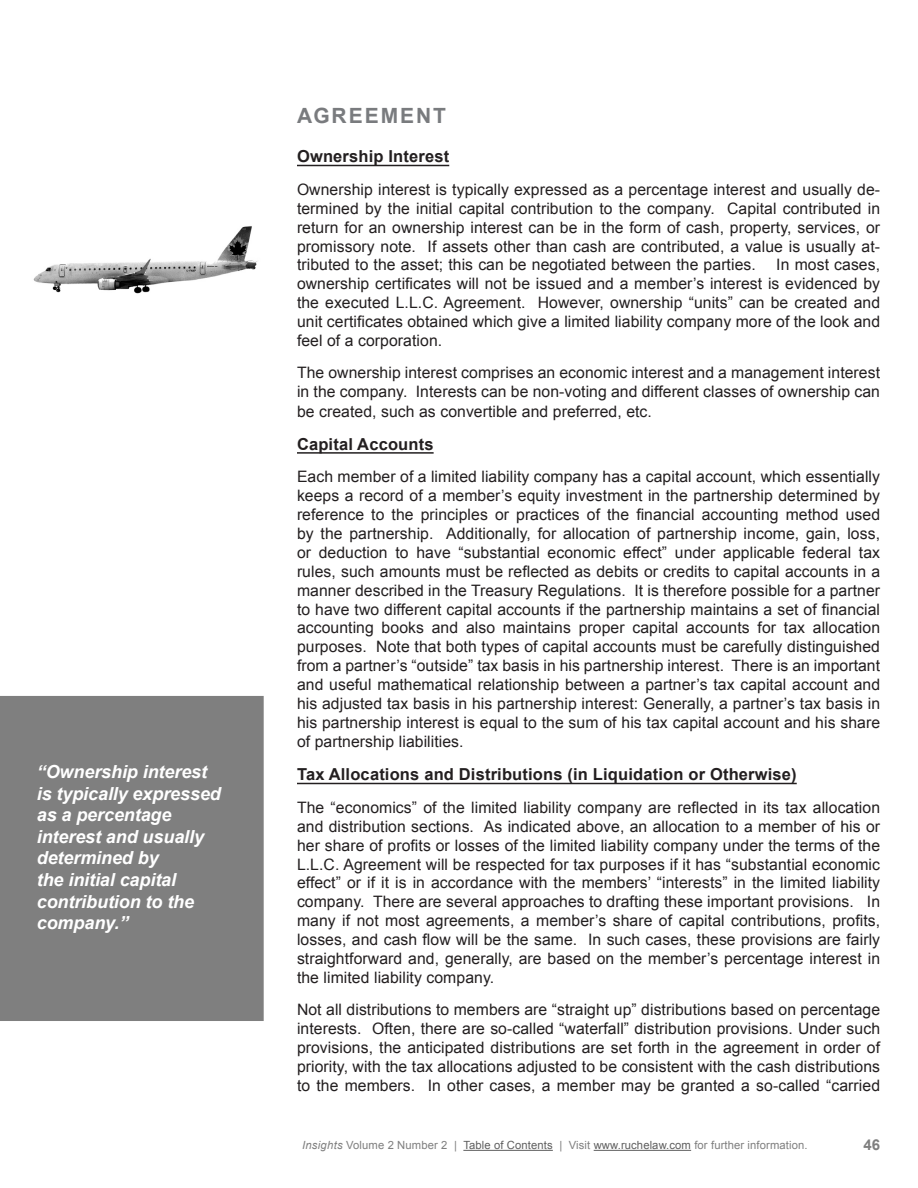
<style>
.page{position:relative;width:918px;height:1188px;background:#fff}
.page>*{position:absolute;margin:0;border:0;box-sizing:border-box;transform-origin:0 0}
.Subheading_1{font:700 21px "Arial";letter-spacing:.09em;color:#797b7e}
.Callout_Box_Text{font:italic 700 18px/21.6px "Arial";letter-spacing:-.005em;color:#fff}
.Subheading_2{font:700 16.5px "Arial";letter-spacing:.01em;color:#231f20}
.Body_Text{font:15.75px/18.9px "Arial";letter-spacing:.005em;color:#231f20;text-align:justify}
.t1{font:700 15px "Arial";color:#7f7f7f}
.t2{font:11.25px "Arial";letter-spacing:.01em;color:#7f7f7f}
.s1{font-style:italic}
.s2{color:#5f5f5f}
</style>
<div class="page">
<hr style="left:463px;top:1150px;width:90px;height:1px;background:#5f5f5f">
<hr style="left:594px;top:1150px;width:97px;height:1px;background:#5f5f5f">
<hr style="left:297px;top:165px;width:152px;height:1px;background:#231f20">
<hr style="left:297px;top:452px;width:137px;height:2px;background:#231f20">
<hr style="left:297px;top:783px;width:500px;height:1px;background:#231f20">
<div style="left:0;top:696px;width:264px;height:325px;background:#7f7f7f"></div>
<img style="left:33px;top:226px;width:225px;height:68px">
<p class="Callout_Box_Text" style="left:37px;top:761px;width:186px">“Ownership interest is typically expressed as a percentage interest and usually determined by<br>the initial capital contribution to the company.”</p>
<p class="Subheading_1" style="left:297px;top:102px;width:150px">AGREEMENT</p>
<p class="Subheading_2" style="left:297px;top:146px;width:154px">Ownership Interest</p>
<p class="Body_Text" style="left:297px;top:180px;width:585px">Ownership interest is typically expressed as a percentage interest and usually de&shy;termined by the initial capital contribution to the company. Capital contributed in return for an ownership interest can be in the form of cash, property, services, or promissory note. If assets other than cash are contributed, a value is usually at&shy;tributed to the asset; this can be negotiated between the parties.</p>
<p class="Body_Text" style="left:297px;top:256px;width:585px;text-indent:479px">In most cases, ownership certificates will not be issued and a member’s interest is evidenced by the executed L.L.C. Agreement. However, ownership “units” can be created and unit certificates obtained which give a limited liability company more of the look and feel of a corporation.</p>
<p class="Body_Text" style="left:297px;top:364px;width:585px">The ownership interest comprises an economic interest and a management interest in the company. Interests can be non-voting and different classes of ownership can be created, such as convertible and preferred, etc.</p>
<p class="Subheading_2" style="left:297px;top:433px;width:138px">Capital Accounts</p>
<p class="Body_Text" style="left:297px;top:467px;width:585px">Each member of a limited liability company has a capital account, which essentially keeps a record of a member’s equity investment in the partnership determined by reference to the principles or practices of the financial accounting method used by the partnership. Additionally, for allocation of partnership income, gain, loss, or deduction to have “substantial economic effect” under applicable federal tax rules, such amounts must be reflected as debits or credits to capital accounts in a manner described in the Treasury Regulations. It is therefore possible for a partner to have two different capital accounts if the partnership maintains a set of financial accounting books and also maintains proper capital accounts for tax allocation purposes. Note that both types of capital accounts must be carefully distinguished from a partner’s “outside” tax basis in his partnership interest. There is an important and useful mathematical relationship between a partner’s tax capital account and his adjusted tax basis in his partnership interest: Generally, a partner’s tax basis in his partnership interest is equal to the sum of his tax capital account and his share of partnership liabilities.</p>
<p class="Subheading_2" style="left:297px;top:764px;width:501px">Tax Allocations and Distributions (in Liquidation or Otherwise)</p>
<p class="Body_Text" style="left:297px;top:798px;width:585px">The “economics” of the limited liability company are reflected in its tax allocation and distribution sections. As indicated above, an allocation to a member of his or her share of profits or losses of the limited liability company under the terms of the L.L.C. Agreement will be respected for tax purposes if it has “substantial economic effect” or if it is in accordance with the members’ “interests” in the limited liability company. There are several approaches to drafting these important provisions. In many if not most agreements, a member’s share of capital contributions, profits, losses, and cash flow will be the same. In such cases, these provisions are fairly straightforward and, generally, are based on the member’s percentage interest in the limited liability company.</p>
<p class="Body_Text" style="left:297px;top:1001px;width:585px">Not all distributions to members are “straight up” distributions based on percentage interests. Often, there are so-called “waterfall” distribution provisions. Under such provisions, the anticipated distributions are set forth in the agreement in order of priority, with the tax allocations adjusted to be consistent with the cash distributions to the members. In other cases, a member may be granted a so-called “carried</p>
<p class="t2" style="left:302px;top:1138px;width:507px"><span class="s1">Insights</span> Volume 2 Number 2 | <span class="s2">Table of Contents</span> | Visit <span class="s2">www.ruchelaw.com</span> for further information.</p>
<p class="t1" style="left:863px;top:1135px;width:18px">46</p>
</div>
